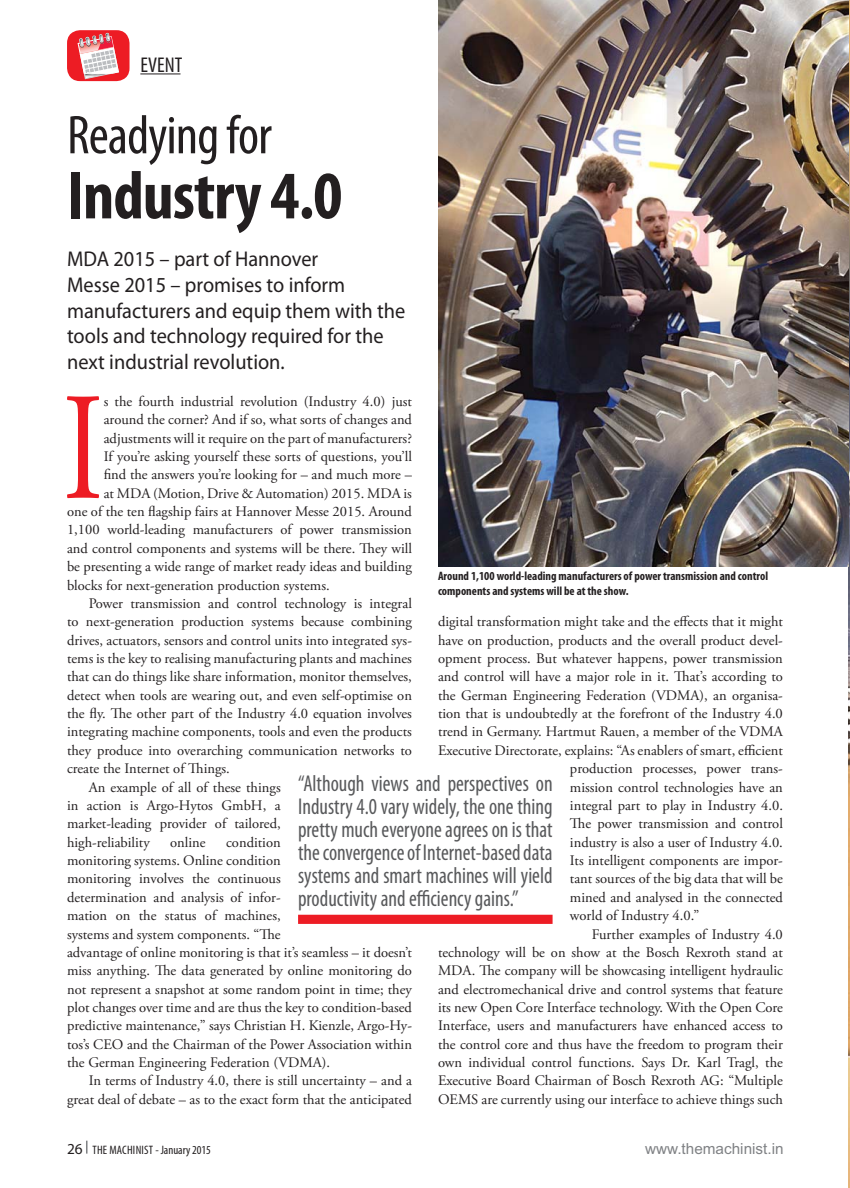
<style>
.page{position:relative;width:850px;height:1188px;background:#fff}
.page>*{position:absolute;margin:0;border:0;box-sizing:border-box;transform-origin:0 0}
.t1{font:153px "Adobe Garamond Pro";color:#ed1c24;scale:.8 1}
.t2{font:700 condensed 68.4px "Myriad Pro";letter-spacing:-.015em;color:#231f20}
.t3{font:condensed 55.05px "Myriad Pro";letter-spacing:-.015em;color:#231f20}
.t4{font:condensed 22.95px/23px "Myriad Pro";color:#58595b;text-align:justify;scale:.93 1}
.t5{font:21.45px/25.7px "Myriad Pro";color:#231f20;scale:.95 1}
.t6{font:condensed 21.45px "Myriad Pro";color:#231f20}
.t7{font:15.3px "Arial";color:#808285}
.t8{font:14.55px/18.3px "Adobe Garamond Pro";color:#231f20}
.t9{font:700 condensed 12.3px/14.7px "Myriad Pro";color:#231f20}
.t10{font:condensed 12.3px "Myriad Pro";letter-spacing:.015em;color:#231f20}
.s1{font-stretch:normal;font-size:15.3px}
</style>
<div class="page">
<hr style="left:140px;top:74px;width:41px;height:1px;background:#231f20">
<div style="left:67px;top:30px;width:63px;height:51px;background:#ed1c24;border-radius:13px"></div>
<svg style="left:77px;top:33px;width:42px;height:46px"></svg>
<svg style="left:86px;top:1141px;width:2px;height:13px"></svg>
<img style="left:848px;top:0;width:2px;height:1188px">
<div style="left:298px;top:915px;width:255px;height:9px;background:#ed1c24"></div>
<img style="left:438px;top:0;width:410px;height:566px">
<h3 class="t6" style="left:140px;top:57px;width:43px">EVENT</h3>
<h3 class="t3" style="left:67px;top:115px;width:206px">Readying for</h3>
<h2 class="t2" style="left:67px;top:170px;width:277px">Industry 4.0</h2>
<h3 class="t5" style="left:67px;top:248px;width:358px">MDA 2015 – part of Hannover<br>Messe 2015 – promises to inform manufacturers and equip them with the tools and technology required for the next industrial revolution.</h3>
<h1 class="t1" style="left:62px;top:390px;width:53px">I</h1>
<p class="t8" style="left:104px;top:393px;width:310px">s the fourth industrial revolution (Industry 4.0) just</p>
<p class="t8" style="left:104px;top:412px;width:310px">around the corner? And if so, what sorts of changes and</p>
<p class="t8" style="left:104px;top:430px;width:310px">adjustments will it require on the part of manufacturers?</p>
<p class="t8" style="left:104px;top:448px;width:310px">If you’re asking yourself these sorts of questions, you’ll</p>
<p class="t8" style="left:104px;top:467px;width:310px">find the answers you’re looking for – and much more –</p>
<p class="t8" style="left:104px;top:485px;width:310px">at MDA (Motion, Drive &amp; Automation) 2015. MDA is</p>
<p class="t8" style="left:67px;top:504px;width:346px">one of the ten flagship fairs at Hannover Messe 2015. Around</p>
<p class="t8" style="left:67px;top:522px;width:346px">1,100 world-leading manufacturers of power transmission</p>
<p class="t8" style="left:67px;top:540px;width:346px">and control components and systems will be there. They will</p>
<p class="t8" style="left:67px;top:559px;width:346px">be presenting a wide range of market ready ideas and building</p>
<p class="t8" style="left:67px;top:577px;width:264px">blocks for next-generation production systems.</p>
<p class="t8" style="left:89px;top:595px;width:325px">Power transmission and control technology is integral</p>
<p class="t8" style="left:67px;top:614px;width:346px">to next-generation production systems because combining</p>
<p class="t8" style="left:67px;top:632px;width:346px">drives, actuators, sensors and control units into integrated sys-</p>
<p class="t8" style="left:67px;top:650px;width:346px">tems is the key to realising manufacturing plants and machines</p>
<p class="t8" style="left:67px;top:669px;width:346px">that can do things like share information, monitor themselves,</p>
<p class="t8" style="left:67px;top:687px;width:346px">detect when tools are wearing out, and even self-optimise on</p>
<p class="t8" style="left:67px;top:706px;width:346px">the fly. The other part of the Industry 4.0 equation involves</p>
<p class="t8" style="left:67px;top:724px;width:346px">integrating machine components, tools and even the products</p>
<p class="t8" style="left:67px;top:742px;width:346px">they produce into overarching communication networks to</p>
<p class="t8" style="left:67px;top:761px;width:164px">create the Internet of Things.</p>
<p class="t8" style="left:89px;top:779px;width:193px">An example of all of these things</p>
<p class="t8" style="left:67px;top:797px;width:215px">in action is Argo-Hytos GmbH, a</p>
<p class="t8" style="left:67px;top:816px;width:215px">market-leading provider of tailored,</p>
<p class="t8" style="left:67px;top:834px;width:84px">high-reliability</p>
<p class="t8" style="left:170px;top:834px;width:37px">online</p>
<p class="t9" style="left:438px;top:570px;width:332px">Around 1,100 world-leading manufacturers of power transmission and control components and systems will be at the show.</p>
<p class="t8" style="left:438px;top:614px;width:346px">digital transformation might take and the effects that it might</p>
<p class="t8" style="left:438px;top:632px;width:346px">have on production, products and the overall product devel-</p>
<p class="t8" style="left:438px;top:650px;width:346px">opment process. But whatever happens, power transmission</p>
<p class="t8" style="left:438px;top:669px;width:346px">and control will have a major role in it. That’s according to</p>
<p class="t8" style="left:438px;top:687px;width:346px">the German Engineering Federation (VDMA), an organisa-</p>
<p class="t8" style="left:438px;top:706px;width:346px">tion that is undoubtedly at the forefront of the Industry 4.0</p>
<p class="t8" style="left:438px;top:724px;width:346px">trend in Germany. Hartmut Rauen, a member of the VDMA</p>
<p class="t8" style="left:438px;top:742px;width:346px">Executive Directorate, explains: “As enablers of smart, efficient</p>
<p class="t8" style="left:570px;top:761px;width:214px">production processes, power trans-</p>
<p class="t8" style="left:570px;top:779px;width:214px">mission control technologies have an</p>
<p class="t8" style="left:570px;top:797px;width:214px">integral part to play in Industry 4.0.</p>
<p class="t8" style="left:570px;top:816px;width:214px">The power transmission and control</p>
<p class="t8" style="left:570px;top:834px;width:214px">industry is also a user of Industry 4.0.</p>
<p class="t8" style="left:570px;top:853px;width:214px">Its intelligent components are impor-</p>
<p class="t8" style="left:570px;top:871px;width:214px">tant sources of the big data that will be</p>
<p class="t8" style="left:570px;top:889px;width:214px">mined and analysed in the connected</p>
<p class="t8" style="left:570px;top:908px;width:131px">world of Industry 4.0.”</p>
<p class="t8" style="left:592px;top:926px;width:193px">Further examples of Industry 4.0</p>
<p class="t8" style="left:438px;top:944px;width:346px">technology will be on show at the Bosch Rexroth stand at</p>
<p class="t8" style="left:438px;top:963px;width:346px">MDA. The company will be showcasing intelligent hydraulic</p>
<p class="t8" style="left:438px;top:981px;width:346px">and electromechanical drive and control systems that feature</p>
<p class="t8" style="left:438px;top:999px;width:346px">its new Open Core Interface technology. With the Open Core</p>
<p class="t8" style="left:438px;top:1018px;width:346px">Interface, users and manufacturers have enhanced access to</p>
<p class="t8" style="left:438px;top:1036px;width:346px">the control core and thus have the freedom to program their</p>
<p class="t8" style="left:438px;top:1055px;width:346px">own individual control functions. Says Dr. Karl Tragl, the</p>
<p class="t8" style="left:438px;top:1073px;width:346px">Executive Board Chairman of Bosch Rexroth AG: “Multiple</p>
<p class="t8" style="left:438px;top:1091px;width:346px">OEMS are currently using our interface to achieve things such</p>
<h3 class="t4" style="left:298px;top:773px;width:275px">“Although views and perspectives on Industry 4.0 vary widely, the one thing pretty much everyone agrees on is that the convergence of Internet-based data systems and smart machines will yield productivity and efficiency gains.”</h3>
<p class="t8" style="left:67px;top:834px;width:346px;text-indent:159px">condition<br>monitoring systems. Online condition<br>monitoring involves the continuous<br>determination and analysis of infor-<br>mation on the status of machines,<br>systems and system components. “The<br>advantage of online monitoring is that it’s seamless – it doesn’t miss anything. The data generated by online monitoring do not represent a snapshot at some random point in time; they plot changes over time and are thus the key to condition-based predictive maintenance,” says Christian H. Kienzle, Argo-Hy&shy;tos’s CEO and the Chairman of the Power Association within the German Engineering Federation (VDMA).</p>
<p class="t8" style="left:67px;top:1073px;width:346px;text-align:right">In terms of Industry 4.0, there is still uncertainty – and a great deal of debate – as to the exact form that the anticipated</p>
<p class="t10" style="left:67px;top:1145px;width:145px"><span class="s1">26</span> THE MACHINIST - January 2015</p>
<p class="t7" style="left:645px;top:1143px;width:140px">www.themachinist.in</p>
</div>
